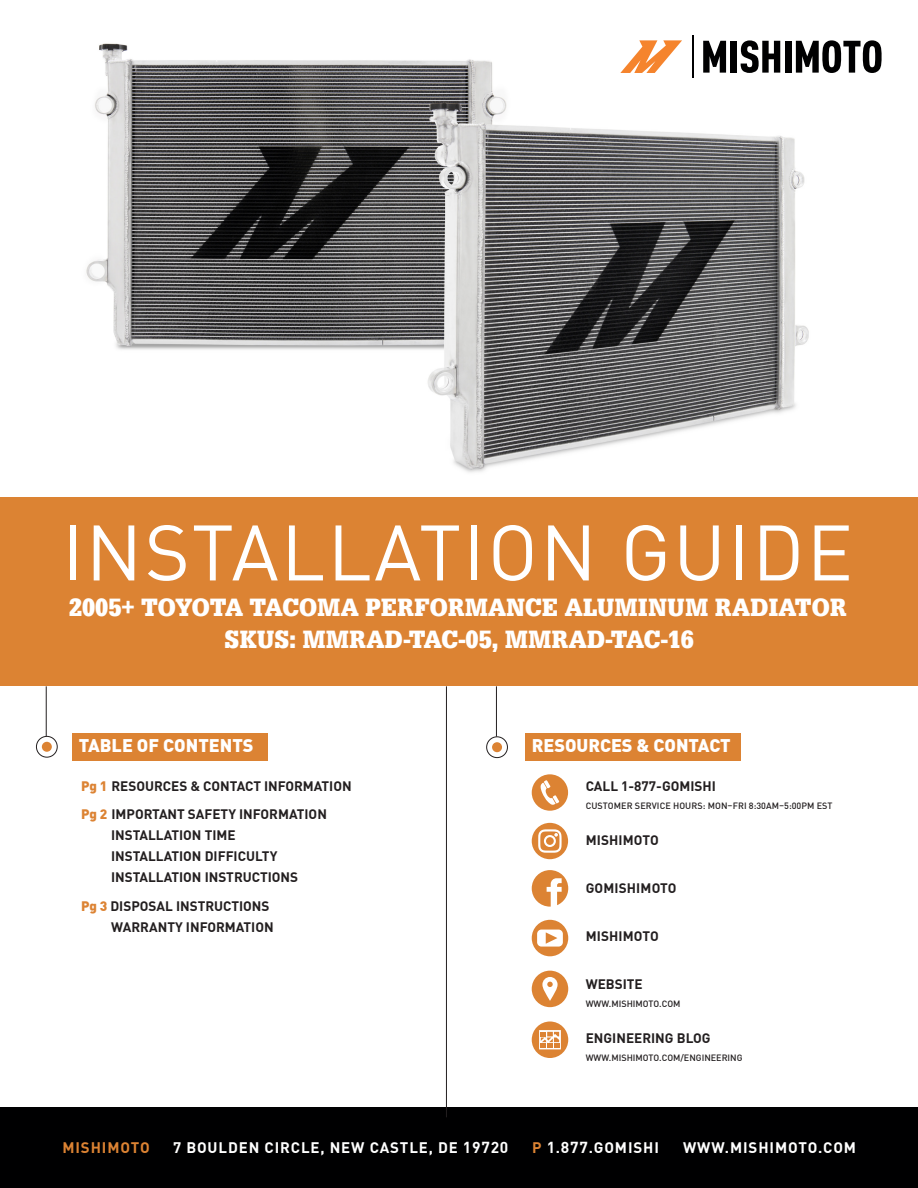
<style>
.page{position:relative;width:918px;height:1188px;background:#fff}
.page>*{position:absolute;margin:0;border:0;box-sizing:border-box;transform-origin:0 0}
.t1{font:77.25px "DINOT";letter-spacing:.03em;color:#fff}
.t2{font:700 26.1px/31.5px "Egyptienne URW Ext Nar";color:#fff;text-align:center}
.t3{font:900 18px "DINOT";color:#fff}
.t4{font:700 15px "DINOT";letter-spacing:.06em;color:#fff}
.t5{font:700 15px "DINOT";letter-spacing:.06em;color:#dc8333}
.t6{font:700 13.5px "DINOT";color:#231f20}
.t7{font:500 9px "DINOT";color:#231f20}
.s1{font-weight:900;color:#dc8333}
.s2{font-size:15.6px}
.s3{color:#dc8333}
</style>
<div class="page">
<img style="left:86px;top:43px;width:723px;height:430px">
<div style="left:0;top:1107px;width:918px;height:81px;background:#000001"></div>
<div style="left:0;top:497px;width:918px;height:189px;background:#dc8333"></div>
<div style="left:73px;top:733px;width:195px;height:27px;background:#dc8333"></div>
<hr style="left:46px;top:686px;width:1px;height:50px;background:#231f20">
<hr style="left:496px;top:686px;width:1px;height:51px;background:#231f20">
<div style="left:42px;top:742px;width:10px;height:10px;background:#dc8333;border-radius:50%"></div>
<div style="left:492px;top:742px;width:10px;height:10px;background:#dc8333;border-radius:50%"></div>
<div style="left:36px;top:736px;width:21px;height:21px;border:1px solid #231f20;border-radius:50%"></div>
<div style="left:486px;top:737px;width:22px;height:21px;border:1px solid #231f20;border-radius:50%"></div>
<hr style="left:446px;top:686px;width:1px;height:431px;background:#231f20">
<div style="left:525px;top:733px;width:216px;height:27px;background:#dc8333"></div>
<svg style="left:532px;top:870px;width:36px;height:37px"></svg>
<svg style="left:532px;top:1022px;width:36px;height:36px"></svg>
<svg style="left:532px;top:823px;width:36px;height:36px"></svg>
<svg style="left:532px;top:920px;width:36px;height:36px"></svg>
<svg style="left:532px;top:774px;width:36px;height:37px"></svg>
<svg style="left:532px;top:971px;width:36px;height:36px"></svg>
<div style="left:615px;top:23px;width:272px;height:67px;background:#fff"></div>
<svg style="left:703px;top:41px;width:23px;height:32px"></svg>
<div style="left:731px;top:41px;width:6px;height:32px;background:#000001"></div>
<svg style="left:741px;top:40px;width:39px;height:33px"></svg>
<div style="left:785px;top:41px;width:6px;height:32px;background:#000001"></div>
<svg style="left:796px;top:40px;width:86px;height:33px"></svg>
<svg style="left:620px;top:40px;width:62px;height:33px"></svg>
<hr style="left:692px;top:35px;width:1px;height:43px;background:#000001">
<p class="t1" style="left:62px;top:494px;width:793px">INSTALLATION GUIDE</p>
<p class="t2" style="left:69px;top:593px;width:779px">2005+ TOYOTA TACOMA PERFORMANCE ALUMINUM RADIATOR<br>SKUS: MMRAD-TAC-05, MMRAD-TAC-16</p>
<p class="t3" style="left:79px;top:731px;width:176px">TABLE OF CONTENTS</p>
<p class="t3" style="left:532px;top:731px;width:201px">RESOURCES &amp; CONTACT</p>
<p class="t6" style="left:81px;top:775px;width:272px"><span class="s1">Pg 1</span> RESOURCES &amp; CONTACT INFORMATION</p>
<p class="t6" style="left:81px;top:804px;width:247px"><span class="s1">Pg 2</span> IMPORTANT SAFETY INFORMATION</p>
<p class="t6" style="left:111px;top:825px;width:126px">INSTALLATION TIME</p>
<p class="t6" style="left:111px;top:846px;width:168px">INSTALLATION DIFFICULTY</p>
<p class="t6" style="left:111px;top:867px;width:189px">INSTALLATION INSTRUCTIONS</p>
<p class="t6" style="left:81px;top:895px;width:190px"><span class="s1">Pg 3</span> DISPOSAL INSTRUCTIONS</p>
<p class="t6" style="left:111px;top:916px;width:164px">WARRANTY INFORMATION</p>
<p class="t6" style="left:586px;top:775px;width:132px">CALL 1-877-GOMISHI</p>
<p class="t7" style="left:586px;top:798px;width:248px">CUSTOMER SERVICE HOURS: MON–FRI 8:30AM–5:00PM EST</p>
<p class="t6" style="left:586px;top:829px;width:75px">MISHIMOTO</p>
<p class="t6" style="left:586px;top:877px;width:92px">GOMISHIMOTO</p>
<p class="t6" style="left:586px;top:925px;width:75px">MISHIMOTO</p>
<p class="t6" style="left:586px;top:973px;width:58px">WEBSITE</p>
<p class="t7" style="left:586px;top:996px;width:96px">WWW.MISHIMOTO.COM</p>
<p class="t6" style="left:586px;top:1027px;width:126px">ENGINEERING BLOG</p>
<p class="t7" style="left:586px;top:1050px;width:158px">WWW.MISHIMOTO.COM/ENGINEERING</p>
<p class="t5" style="left:62px;top:1136px;width:89px">MISHIMOTO</p>
<p class="t4" style="left:173px;top:1136px;width:337px">7 BOULDEN CIRCLE, NEW CASTLE, DE <span class="s2">19720</span></p>
<p class="t4" style="left:532px;top:1136px;width:128px"><span class="s3">P</span> <span class="s2">1</span>.<span class="s2">877</span>.GOMISHI</p>
<p class="t4" style="left:683px;top:1136px;width:175px">WWW.MISHIMOTO.COM</p>
</div>
